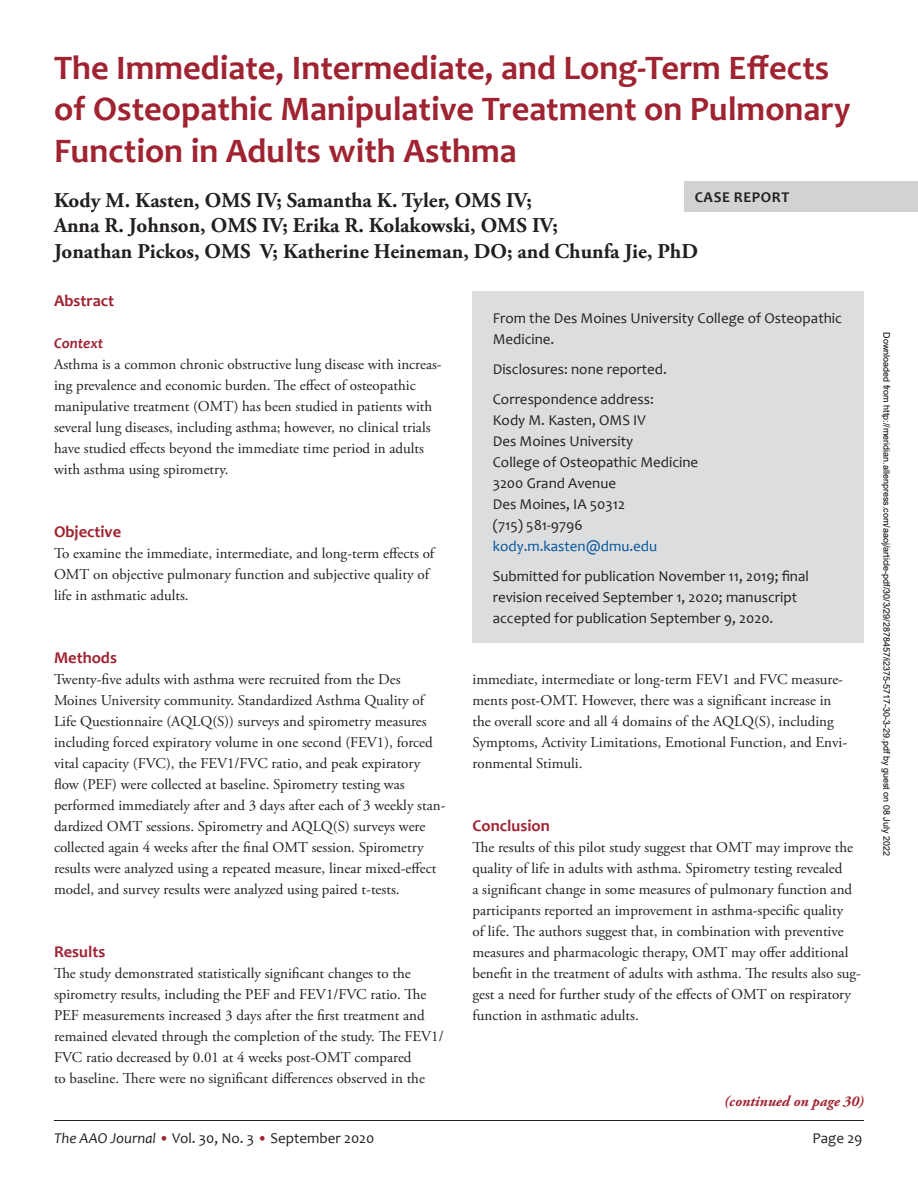
<style>
.page{position:relative;width:918px;height:1188px;background:#fff}
.page>*{position:absolute;margin:0;border:0;box-sizing:border-box;transform-origin:0 0}
.Headline{font:700 34.5px/41.4px "Candara";color:#9f2331}
.Byline{font:700 21px/25.2px "Adobe Garamond Pro";color:#231f20}
.Section_header{font:700 16.5px "Candara";color:#9f2331}
.Body_Text_-_AAOJ{font:15px/21px "Adobe Garamond Pro";color:#231f20}
.Sidebar{font:15px/21px "Candara";color:#231f20}
.Continued_on{font:italic 700 15px "Adobe Garamond Pro";color:#9f2331}
.Index_listing{font:700 15px "Candara";letter-spacing:.04em;color:#231f20}
.Subhead_1{font:italic 700 15px "Candara";color:#9f2331}
.t1{font:9px "Arial";color:#000}
.s1{color:#01549a}
.s2{font-style:italic}
.s3{color:#9f2331}
</style>
<div class="page">
<div style="left:472px;top:292px;width:392px;height:351px;background:#dcdddf"></div>
<div style="left:685px;top:182px;width:233px;height:30px;background:#d1d2d4"></div>
<hr style="left:54px;top:1120px;width:810px;height:1px;background:#231f20">
<p class="Headline" style="left:54px;top:47px;width:798px">The Immediate, Intermediate, and Long-Term Effects of Osteopathic Manipulative Treatment on Pulmonary<br>Function in Adults with Asthma</p>
<p class="Byline" style="left:54px;top:188px;width:646px">Kody M. Kasten, OMS IV; Samantha K. Tyler, OMS IV;<br>Anna R. Johnson, OMS IV; Erika R. Kolakowski, OMS IV;<br>Jonathan Pickos, OMS V; Katherine Heineman, DO; and Chunfa Jie, PhD</p>
<p class="Index_listing" style="left:695px;top:188px;width:96px">CASE REPORT</p>
<p class="Section_header" style="left:54px;top:290px;width:62px">Abstract</p>
<p class="Subhead_1" style="left:54px;top:334px;width:51px">Context</p>
<p class="Body_Text_-_AAOJ" style="left:54px;top:354px;width:389px">Asthma is a common chronic obstructive lung disease with increas&shy;ing prevalence and economic burden. The effect of osteopathic manipulative treatment (OMT) has been studied in patients with several lung diseases, including asthma; however, no clinical trials have studied effects beyond the immediate time period in adults with asthma using spirometry.</p>
<p class="Section_header" style="left:54px;top:521px;width:69px">Objective</p>
<p class="Body_Text_-_AAOJ" style="left:54px;top:543px;width:382px">To examine the immediate, intermediate, and long-term effects of<br>OMT on objective pulmonary function and subjective quality of life in asthmatic adults.</p>
<p class="Section_header" style="left:54px;top:647px;width:64px">Methods</p>
<p class="Body_Text_-_AAOJ" style="left:54px;top:669px;width:393px">Twenty-five adults with asthma were recruited from the Des Moines University community. Standardized Asthma Quality of Life Questionnaire (AQLQ(S)) surveys and spirometry measures including forced expiratory volume in one second (FEV1), forced vital capacity (FVC), the FEV1/FVC ratio, and peak expiratory flow (PEF) were collected at baseline. Spirometry testing was performed immediately after and 3 days after each of 3 weekly stan&shy;dardized OMT sessions. Spirometry and AQLQ(S) surveys were collected again 4 weeks after the final OMT session. Spirometry results were analyzed using a repeated measure, linear mixed-effect model, and survey results were analyzed using paired t-tests.</p>
<p class="Section_header" style="left:54px;top:941px;width:53px">Results</p>
<p class="Body_Text_-_AAOJ" style="left:54px;top:963px;width:391px">The study demonstrated statistically significant changes to the spirometry results, including the PEF and FEV1/FVC ratio. The PEF measurements increased 3 days after the first treatment and remained elevated through the completion of the study. The FEV1/ FVC ratio decreased by 0.01 at 4 weeks post-OMT compared<br>to baseline. There were no significant differences observed in the</p>
<p class="Sidebar" style="left:493px;top:307px;width:351px">From the Des Moines University College of Osteopathic<br>Medicine.</p>
<p class="Sidebar" style="left:493px;top:358px;width:176px">Disclosures: none reported.</p>
<p class="Sidebar" style="left:493px;top:388px;width:207px">Correspondence address:<br>Kody M. Kasten, OMS IV<br>Des Moines University<br>College of Osteopathic Medicine<br>3200 Grand Avenue<br>Des Moines, IA 50312<br>(715) 581-9796 <span class="s1">kody.m.kasten@dmu.edu</span></p>
<p class="Sidebar" style="left:493px;top:565px;width:318px">Submitted for publication November 11, 2019; final revision received September 1, 2020; manuscript accepted for publication September 9, 2020.</p>
<p class="Body_Text_-_AAOJ" style="left:472px;top:669px;width:376px">immediate, intermediate or long-term FEV1 and FVC measure&shy;ments post-OMT. However, there was a significant increase in the overall score and all 4 domains of the AQLQ(S), including Symptoms, Activity Limitations, Emotional Function, and Envi&shy;ronmental Stimuli.</p>
<p class="Section_header" style="left:472px;top:815px;width:79px">Conclusion</p>
<p class="Body_Text_-_AAOJ" style="left:472px;top:837px;width:390px">The results of this pilot study suggest that OMT may improve the quality of life in adults with asthma. Spirometry testing revealed<br>a significant change in some measures of pulmonary function and participants reported an improvement in asthma-specific quality<br>of life. The authors suggest that, in combination with preventive measures and pharmacologic therapy, OMT may offer additional benefit in the treatment of adults with asthma. The results also sug&shy;gest a need for further study of the effects of OMT on respiratory function in asthmatic adults.</p>
<p class="Continued_on" style="left:724px;top:1093px;width:141px">(continued on page 30)</p>
<p class="Sidebar" style="left:54px;top:1127px;width:322px"><span class="s2">The AAO Journal</span> <span class="s3">•</span> Vol. 30, No. 3 <span class="s3">•</span> September 2020</p>
<p class="Sidebar" style="left:813px;top:1127px;width:51px">Page 29</p>
<p class="t1" style="left:890px;top:332px;width:525px;rotate:90deg">Downloaded from http://meridian.allenpress.com/aaoj/article-pdf/30/3/29/2878457/i2375-5717-30-3-29.pdf by guest on 08 July 2022</p>
</div>
